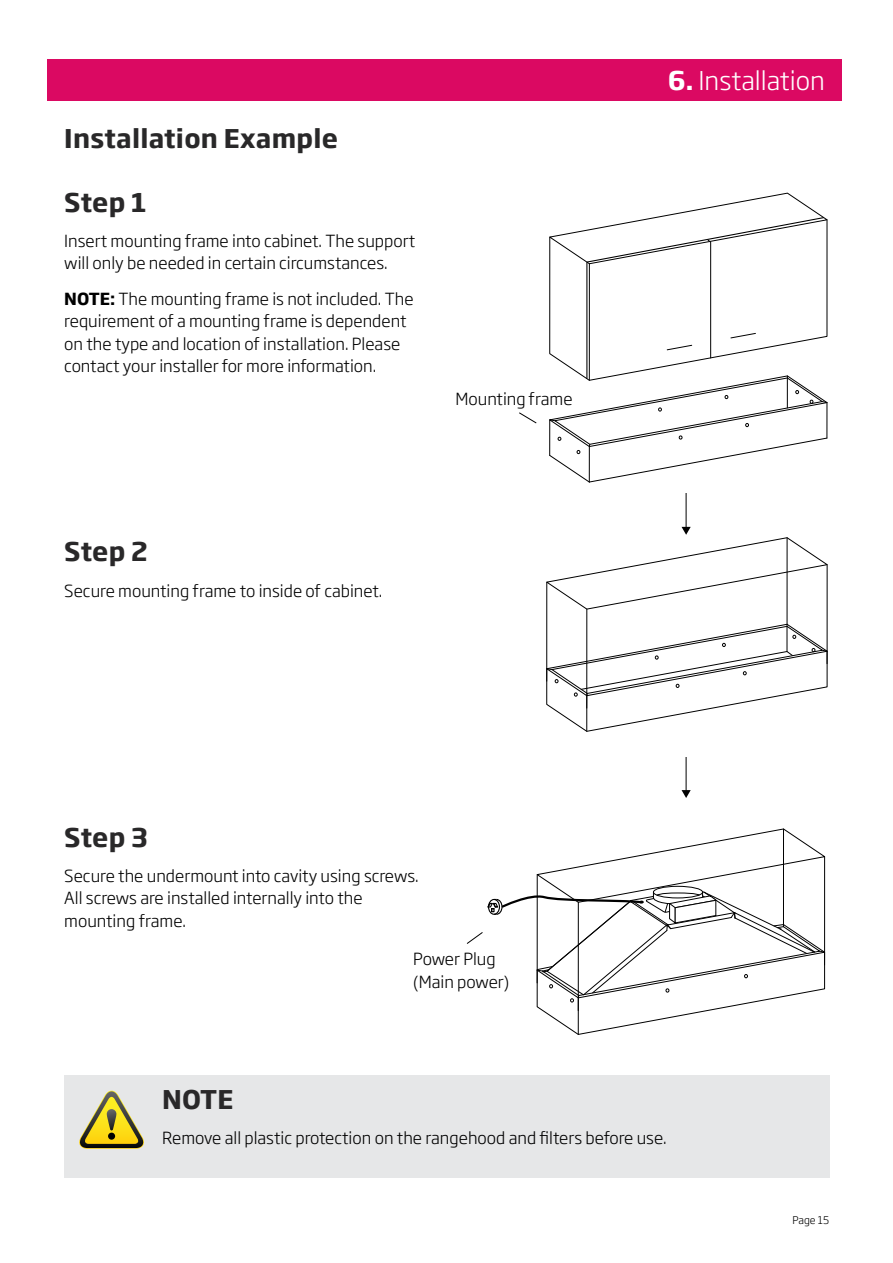
<style>
.page{position:relative;width:893px;height:1263px;background:#fff}
.page>*{position:absolute;margin:0;border:0;box-sizing:border-box;transform-origin:0 0}
.t1{font:700 25.5px "Soho Gothic Pro";letter-spacing:.01em;color:#292829}
.t2{font:300 25.5px "Soho Gothic Pro";color:#fff}
.t3{font:300 16.5px/22.5px "Soho Gothic Pro";color:#000}
.t4{font:13.05px "Myriad Pro";color:#010101}
.t5{font:300 10.5px "Soho Gothic Pro";color:#000}
.s1{font-weight:700}
</style>
<div class="page">
<div style="left:51px;top:60px;width:791px;height:41px;background:#db0962"></div>
<div style="left:64px;top:1076px;width:766px;height:102px;background:#e6e7e8"></div>
<svg style="left:79px;top:1091px;width:65px;height:58px"></svg>
<hr style="left:787px;top:538px;width:1px;height:86px;background:#010101">
<svg style="left:546px;top:623px;width:282px;height:109px"></svg>
<svg style="left:549px;top:265px;width:279px;height:110px"></svg>
<hr style="left:710px;top:242px;width:1px;height:116px;background:#010101">
<svg style="left:730px;top:332px;width:26px;height:7px"></svg>
<svg style="left:666px;top:344px;width:27px;height:7px"></svg>
<svg style="left:549px;top:375px;width:279px;height:108px"></svg>
<hr style="left:586px;top:262px;width:1px;height:117px;background:#010101">
<svg style="left:549px;top:192px;width:279px;height:73px"></svg>
<hr style="left:686px;top:494px;width:1px;height:34px;background:#010101">
<svg style="left:546px;top:527px;width:282px;height:83px"></svg>
<hr style="left:686px;top:757px;width:1px;height:34px;background:#010101">
<svg style="left:681px;top:790px;width:10px;height:8px"></svg>
<svg style="left:519px;top:412px;width:18px;height:12px"></svg>
<svg style="left:541px;top:1010px;width:172px;height:25px"></svg>
<svg style="left:466px;top:828px;width:360px;height:182px"></svg>
<h1 class="t1" style="left:64px;top:118px;width:275px">Installation Example</h1>
<h1 class="t1" style="left:64px;top:182px;width:84px">Step 1</h1>
<p class="t3" style="left:64px;top:229px;width:352px">Insert mounting frame into cabinet. The support will only be needed in certain circumstances.</p>
<p class="t3" style="left:64px;top:286px;width:351px"><span class="s1">NOTE:</span> The mounting frame is not included. The requirement of a mounting frame is dependent on the type and location of installation. Please contact your installer for more information.</p>
<p class="t4" style="left:259px;top:317px;width:56px">SIDE VIEW</p>
<h1 class="t2" style="left:605px;top:61px;width:217px"><span class="s1">_n_.</span> _RH Section_</h1>
<h1 class="t2" style="left:668px;top:61px;width:158px"><span class="s1">6.</span> Installation</h1>
<p class="t3" style="left:455px;top:387px;width:119px">Mounting frame</p>
<h1 class="t1" style="left:64px;top:531px;width:85px">Step 2</h1>
<p class="t3" style="left:64px;top:578px;width:319px">Secure mounting frame to inside of cabinet.</p>
<h1 class="t1" style="left:64px;top:817px;width:85px">Step 3</h1>
<p class="t3" style="left:64px;top:864px;width:356px">Secure the undermount into cavity using screws.<br>All screws are installed internally into the mounting frame.</p>
<p class="t3" style="left:413px;top:947px;width:98px">Power Plug (Main power)</p>
<h1 class="t1" style="left:162px;top:1079px;width:73px">NOTE</h1>
<p class="t3" style="left:162px;top:1126px;width:506px">Remove all plastic protection on the rangehood and filters before use.</p>
<p class="t5" style="left:792px;top:1212px;width:38px">Page 15</p>
</div>
